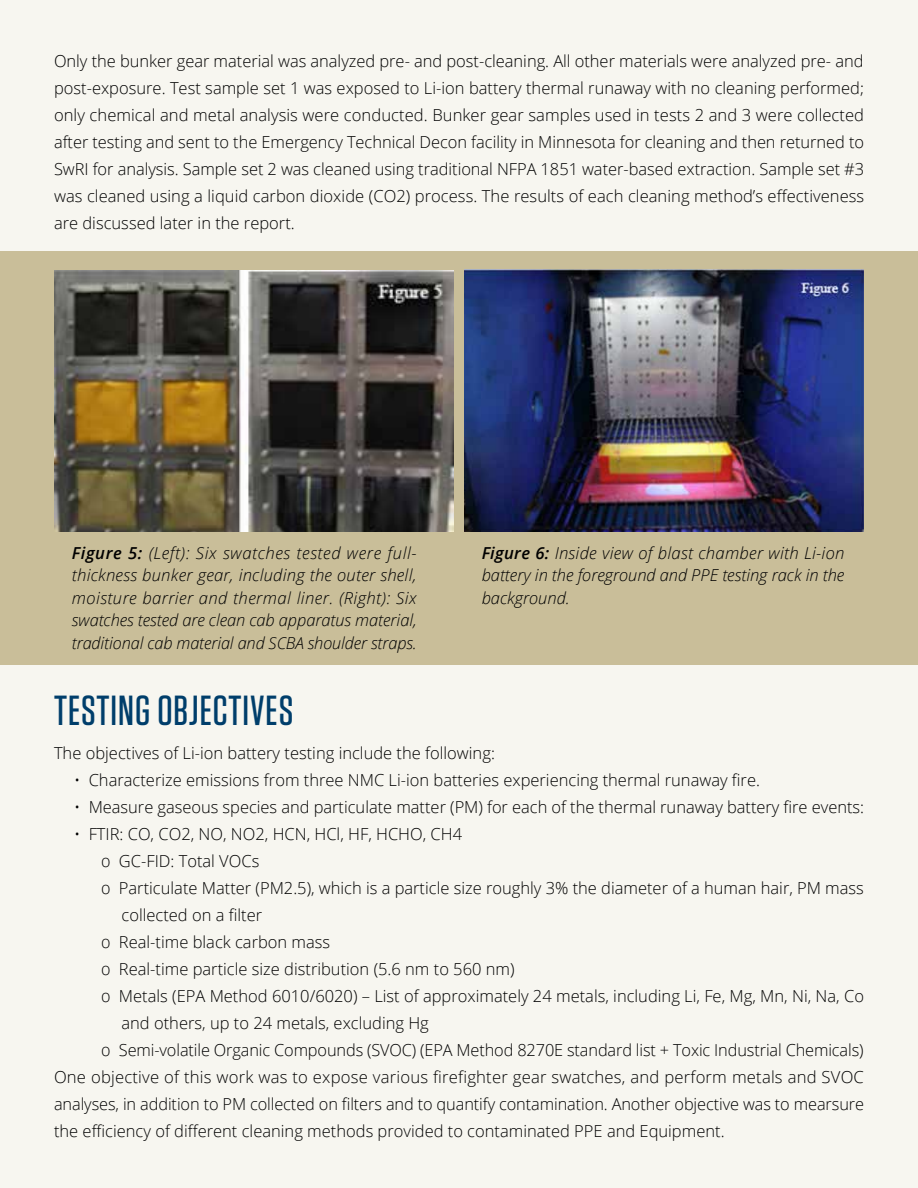
<style>
.page{position:relative;width:918px;height:1188px;background:#f7f6f0}
.page>*{position:absolute;margin:0;border:0;box-sizing:border-box;transform-origin:0 0}
.Section_Title_-_H2{font:500 42px "Tungsten";letter-spacing:.025em;color:#003e6b}
.Body_-_P{font:300 16.5px/27px "Open Sans";color:#000;text-align:justify}
.Body_-_P-2{font:italic 300 16.5px/22.5px "Open Sans";color:#000;text-align:justify}
.s1{font-weight:600}
</style>
<div class="page">
<div style="left:0;top:252px;width:918px;height:413px;background:#c9be99"></div>
<img style="left:55px;top:271px;width:399px;height:260px">
<img style="left:464px;top:270px;width:400px;height:261px">
<p class="Body_-_P" style="left:54px;top:47px;width:812px">Only the bunker gear material was analyzed pre- and post-cleaning. All other materials were analyzed pre- and post-exposure. Test sample set 1 was exposed to Li-ion battery thermal runaway with no cleaning performed; only chemical and metal analysis were conducted. Bunker gear samples used in tests 2 and 3 were collected after testing and sent to the Emergency Technical Decon facility in Minnesota for cleaning and then returned to SwRI for analysis. Sample set 2 was cleaned using traditional NFPA 1851 water-based extraction. Sample set #3 was cleaned using a liquid carbon dioxide (CO2) process. The results of each cleaning method’s effectiveness are discussed later in the report.</p>
<p class="Body_-_P-2" style="left:72px;top:541px;width:346px"><span class="s1">Figure 5:</span> (Left): Six swatches tested were full&shy;thickness bunker gear, including the outer shell, moisture barrier and thermal liner. (Right): Six swatches tested are clean cab apparatus material, traditional cab material and SCBA shoulder straps.</p>
<p class="Body_-_P-2" style="left:482px;top:541px;width:364px"><span class="s1">Figure 6:</span> Inside view of blast chamber with Li-ion battery in the foreground and PPE testing rack in the background.</p>
<h2 class="Section_Title_-_H2" style="left:54px;top:688px;width:241px">TESTING OBJECTIVES</h2>
<p class="Body_-_P" style="left:54px;top:739px;width:442px">The objectives of Li-ion battery testing include the following:</p>
<p class="Body_-_P" style="left:74px;top:766px;width:687px">• Characterize emissions from three NMC Li-ion batteries experiencing thermal runaway fire.</p>
<p class="Body_-_P" style="left:74px;top:793px;width:791px">• Measure gaseous species and particulate matter (PM) for each of the thermal runaway battery fire events:</p>
<p class="Body_-_P" style="left:74px;top:820px;width:389px">• FTIR: CO, CO2, NO, NO2, HCN, HCl, HF, HCHO, CH4</p>
<p class="Body_-_P" style="left:101px;top:847px;width:160px">΃ GC-FID: Total VOCs</p>
<p class="Body_-_P" style="left:122px;top:874px;width:744px;text-indent:-20px">΃ Particulate Matter (PM2.5), which is a particle size roughly 3% the diameter of a human hair, PM mass collected on a filter</p>
<p class="Body_-_P" style="left:101px;top:928px;width:231px">΃ Real-time black carbon mass</p>
<p class="Body_-_P" style="left:101px;top:955px;width:415px">΃ Real-time particle size distribution (5.6 nm to 560 nm)</p>
<p class="Body_-_P" style="left:122px;top:982px;width:744px;text-indent:-20px">΃ Metals (EPA Method 6010/6020) – List of approximately 24 metals, including Li, Fe, Mg, Mn, Ni, Na, Co and others, up to 24 metals, excluding Hg</p>
<p class="Body_-_P" style="left:101px;top:1036px;width:764px">΃ Semi-volatile Organic Compounds (SVOC) (EPA Method 8270E standard list + Toxic Industrial Chemicals)</p>
<p class="Body_-_P" style="left:54px;top:1063px;width:812px">One objective of this work was to expose various firefighter gear swatches, and perform metals and SVOC analyses, in addition to PM collected on filters and to quantify contamination. Another objective was to mearsure the efficiency of different cleaning methods provided to contaminated PPE and Equipment.</p>
</div>
